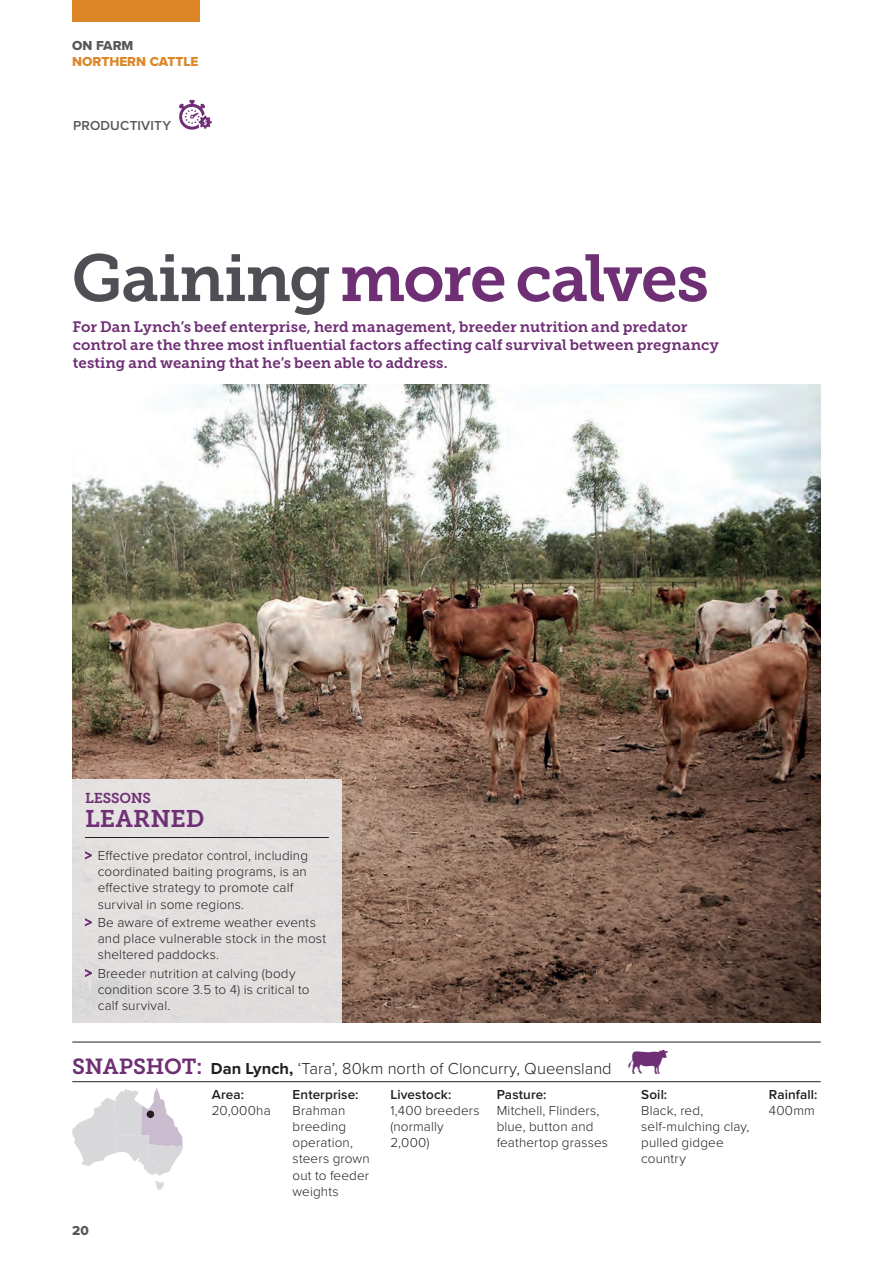
<style>
.page{position:relative;width:893px;height:1263px;background:#fff}
.page>*{position:absolute;margin:0;border:0;box-sizing:border-box;transform-origin:0 0}
.Story_Heading-Museo{font:66px "Museo Slab 700";letter-spacing:-.025em;color:#6f2f75}
.Snapshot_Heading{font:46.5px "Feedback Icons";color:#6f2f75}
.Breakout_Box_Heading{font:24px "Museo Slab 700";color:#6f2f75}
.Snapshot_Heading-2{font:300 16.5px "Proxima Nova";color:#231f20}
.Pullout_Museo{font:15px/18px "Museo Slab 700";letter-spacing:.005em;color:#6f2f75}
.Breakout_Box_Heading-2{font:14.25px "Museo Slab 700";letter-spacing:-.01em;color:#6f2f75}
.Body_Text{font:300 13.5px/16.2px "Proxima Nova";letter-spacing:.01em;color:#231f20}
.Sub_sub_sub_Heading{font:600 13.5px "Proxima Nova";letter-spacing:.01em;color:#231f20}
.t1{font:13.5px "Proxima Nova Extrabld";color:#dd8627}
.t2{font:600 13.5px "Proxima Nova";letter-spacing:.01em;color:#57585a}
.t3{font:13.5px "Proxima Nova Extrabld";color:#57585a}
.s1{color:#4d4f54}
.s2{font-weight:400;color:#6f2f75}
.s3{font-family:"Museo Slab 700";font-weight:400;font-size:21.75px;color:#6f2f75}
.s4{font-weight:700}
</style>
<div class="page">
<svg style="left:179px;top:100px;width:33px;height:30px"></svg>
<hr style="left:72px;top:1042px;width:749px;height:1px;background:#231f20">
<hr style="left:72px;top:1081px;width:749px;height:1px;background:#231f20">
<svg style="left:72px;top:1088px;width:111px;height:102px"></svg>
<div style="left:147px;top:1110px;width:7px;height:8px;background:#231f20;border-radius:50%"></div>
<img style="left:72px;top:385px;width:749px;height:637px">
<div style="left:72px;top:779px;width:270px;height:244px;background:#e2e0df"></div>
<hr style="left:85px;top:837px;width:244px;height:1px;background:#231f20">
<svg style="left:84px;top:851px;width:8px;height:9px"></svg>
<svg style="left:84px;top:918px;width:8px;height:9px"></svg>
<svg style="left:84px;top:969px;width:8px;height:8px"></svg>
<div style="left:72px;top:0;width:128px;height:21px;background:#dd8627"></div>
<p class="t3" style="left:72px;top:37px;width:63px">ON FARM</p>
<p class="t1" style="left:72px;top:53px;width:128px">NORTHERN CATTLE</p>
<p class="t2" style="left:73px;top:117px;width:99px">PRODUCTIVITY</p>
<p class="Story_Heading-Museo" style="left:72px;top:241px;width:639px"><span class="s1">Gaining</span> more calves</p>
<p class="Pullout_Museo" style="left:73px;top:318px;width:648px">For Dan Lynch’s beef enterprise, herd management, breeder nutrition and predator control are the three most influential factors affecting calf survival between pregnancy testing and weaning that he’s been able to address.</p>
<p class="Breakout_Box_Heading-2" style="left:85px;top:790px;width:68px">LESSONS</p>
<p class="Breakout_Box_Heading" style="left:85px;top:805px;width:121px">LEARNED</p>
<p class="Body_Text" style="left:98px;top:847px;width:212px;text-indent:-13px"><span class="s2">&gt;</span> Effective predator control, including coordinated baiting programs, is an effective strategy to promote calf survival in some regions.</p>
<p class="Body_Text" style="left:98px;top:914px;width:230px;text-indent:-13px"><span class="s2">&gt;</span> Be aware of extreme weather events and place vulnerable stock in the most sheltered paddocks.</p>
<p class="Body_Text" style="left:98px;top:965px;width:213px;text-indent:-13px"><span class="s2">&gt;</span> Breeder nutrition at calving (body condition score 3.5 to 4) is critical to calf survival.</p>
<p class="Snapshot_Heading-2" style="left:72px;top:1059px;width:541px"><span class="s3">SNAPSHOT:</span> <span class="s4">Dan Lynch,</span> ‘Tara’, 80km north of Cloncurry, Queensland</p>
<p class="Snapshot_Heading" style="left:628px;top:1017px;width:44px">l</p>
<p class="Sub_sub_sub_Heading" style="left:212px;top:1086px;width:34px">Area:</p>
<p class="Body_Text" style="left:212px;top:1102px;width:60px">20,000ha</p>
<p class="Sub_sub_sub_Heading" style="left:293px;top:1086px;width:67px">Enterprise:</p>
<p class="Body_Text" style="left:293px;top:1102px;width:79px">Brahman breeding operation, steers grown out to feeder weights</p>
<p class="Sub_sub_sub_Heading" style="left:390px;top:1086px;width:63px">Livestock:</p>
<p class="Body_Text" style="left:390px;top:1102px;width:91px">1,400 breeders (normally<br>2,000)</p>
<p class="Sub_sub_sub_Heading" style="left:641px;top:1086px;width:28px">Soil:</p>
<p class="Body_Text" style="left:641px;top:1102px;width:110px">Black, red, self-mulching clay, pulled gidgee country</p>
<p class="Sub_sub_sub_Heading" style="left:497px;top:1086px;width:51px">Pasture:</p>
<p class="Body_Text" style="left:497px;top:1102px;width:113px">Mitchell, Flinders, blue, button and feathertop grasses</p>
<p class="t3" style="left:72px;top:1223px;width:18px">20</p>
<p class="Sub_sub_sub_Heading" style="left:769px;top:1086px;width:50px">Rainfall:</p>
<p class="Body_Text" style="left:769px;top:1102px;width:48px">400mm</p>
</div>
